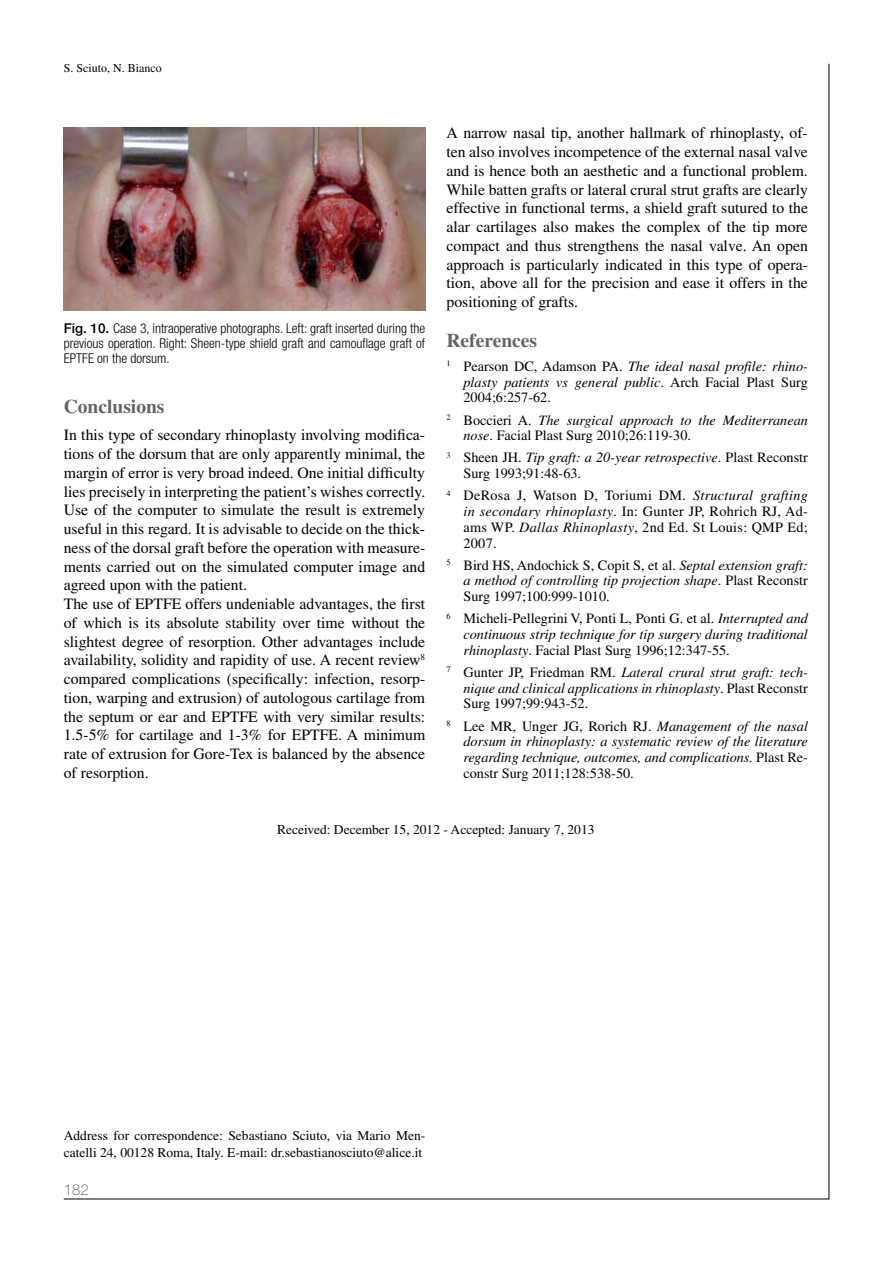
<style>
.page{position:relative;width:893px;height:1263px;background:#fff}
.page>*{position:absolute;margin:0;border:0;box-sizing:border-box;transform-origin:0 0}
.t1{font:700 19.5px "Times LT Std";color:#636466}
.t2{font:15.75px/18.8px "Times LT Std";color:#000}
.t3{font:100 15px "Helvetica Neue LT Std";color:#4d4d4f}
.t4{font:italic 14.25px/15.8px "Times LT Std";color:#000;text-align:justify}
.t5{font:14.25px/15.8px "Times LT Std";color:#000}
.t6{font:13.5px/16.5px "Times LT Std";color:#000}
.t7{font:300 condensed 13.5px/15px "Helvetica Neue LT Std";color:#000;text-align:justify}
.t8{font:12px "Times LT Std";color:#000}
.s1{font-weight:500;font-stretch:normal}
.s2{font-style:normal}
.s3{font-style:italic}
</style>
<div class="page">
<img style="left:64px;top:128px;width:361px;height:182px">
<p class="t8" style="left:64px;top:61px;width:100px">S. Sciuto, N. Bianco</p>
<p class="t7" style="left:64px;top:320px;width:363px"><span class="s1">Fig. 10.</span> Case 3, intraoperative photographs. Left: graft inserted during the previous operation. Right: Sheen-type shield graft and camouflage graft of EPTFE on the dorsum.</p>
<p class="t1" style="left:64px;top:395px;width:102px">Conclusions</p>
<p class="t2" style="left:64px;top:426px;width:363px">In this type of secondary rhinoplasty involving modifica&shy;tions of the dorsum that are only apparently minimal, the margin of error is very broad indeed. One initial difficulty lies precisely in interpreting the patient’s wishes correctly.<br>Use of the computer to simulate the result is extremely useful in this regard. It is advisable to decide on the thick&shy;ness of the dorsal graft before the operation with measure&shy;ments carried out on the simulated computer image and agreed upon with the patient.<br>The use of EPTFE offers undeniable advantages, the first of which is its absolute stability over time without the slightest degree of resorption. Other advantages include availability, solidity and rapidity of use. A recent review<sup>8 </sup>compared complications (specifically: infection, resorp&shy;tion, warping and extrusion) of autologous cartilage from the septum or ear and EPTFE with very similar results:<br>1.5-5% for cartilage and 1-3% for EPTFE. A minimum rate of extrusion for Gore-Tex is balanced by the absence of resorption.</p>
<p class="t2" style="left:446px;top:124px;width:363px;text-align:justify">A narrow nasal tip, another hallmark of rhinoplasty, of&shy;ten also involves incompetence of the external nasal valve and is hence both an aesthetic and a functional problem.<br>While batten grafts or lateral crural strut grafts are clearly effective in functional terms, a shield graft sutured to the alar cartilages also makes the complex of the tip more compact and thus strengthens the nasal valve. An open approach is particularly indicated in this type of opera&shy;tion, above all for the precision and ease it offers in the positioning of grafts.</p>
<p class="t1" style="left:446px;top:328px;width:92px">References</p>
<p class="t4" style="left:463px;top:358px;width:346px;text-indent:-17px"><sup>1</sup> <span class="s2">Pearson DC, Adamson PA.</span> The ideal nasal profile: rhino&shy;plasty patients vs general public<span class="s2">. Arch Facial Plast Surg 2004;6:257-62.</span></p>
<p class="t5" style="left:463px;top:412px;width:346px;text-indent:-17px"><sup>2</sup> Boccieri A. <span class="s3">The surgical approach to the Mediterranean nose</span>. Facial Plast Surg 2010;26:119-30.</p>
<p class="t5" style="left:463px;top:450px;width:346px;text-indent:-17px"><sup>3</sup> Sheen JH. <span class="s3">Tip graft: a 20-year retrospective</span>. Plast Reconstr<br>Surg 1993;91:48-63.</p>
<p class="t5" style="left:463px;top:487px;width:346px;text-align:justify;text-indent:-17px"><sup>4</sup> DeRosa J, Watson D, Toriumi DM. <span class="s3">Structural grafting in secondary rhinoplasty</span>. In: Gunter JP, Rohrich RJ, Ad&shy;ams WP. <span class="s3">Dallas Rhinoplasty</span>, 2nd Ed. St Louis: QMP Ed; 2007.</p>
<p class="t5" style="left:463px;top:557px;width:346px;text-align:justify;text-indent:-17px"><sup>5</sup> Bird HS, Andochick S, Copit S, et al. <span class="s3">Septal extension graft: a method of controlling tip projection shape</span>. Plast Reconstr Surg 1997;100:999-1010.</p>
<p class="t4" style="left:463px;top:611px;width:346px;text-indent:-17px"><sup>6</sup> <span class="s2">Micheli-Pellegrini V, Ponti L, Ponti G. et al.</span> Interrupted and continuous strip technique for tip surgery during traditional rhinoplasty<span class="s2">. Facial Plast Surg 1996;12:347-55.</span></p>
<p class="t4" style="left:463px;top:664px;width:346px;text-indent:-17px"><sup>7</sup> <span class="s2">Gunter JP, Friedman RM.</span> Lateral crural strut graft: tech&shy;nique and clinical applications in rhinoplasty<span class="s2">. Plast Reconstr Surg 1997;99:943-52.</span></p>
<p class="t4" style="left:463px;top:718px;width:346px;text-indent:-17px"><sup>8</sup> <span class="s2">Lee MR, Unger JG, Rorich RJ.</span> Management of the nasal dorsum in rhinoplasty: a systematic review of the literature regarding technique, outcomes, and complications. <span class="s2">Plast Re&shy;constr Surg 2011;128:538-50.</span></p>
<p class="t6" style="left:277px;top:821px;width:319px">Received: December 15, 2012 - Accepted: January 7, 2013</p>
<p class="t6" style="left:64px;top:1127px;width:363px">Address for correspondence: Sebastiano Sciuto, via Mario Men&shy;catelli 24, 00128 Roma, Italy. E-mail: dr.sebastianosciuto@alice.it</p>
<p class="t3" style="left:64px;top:1181px;width:27px">182</p>
</div>
